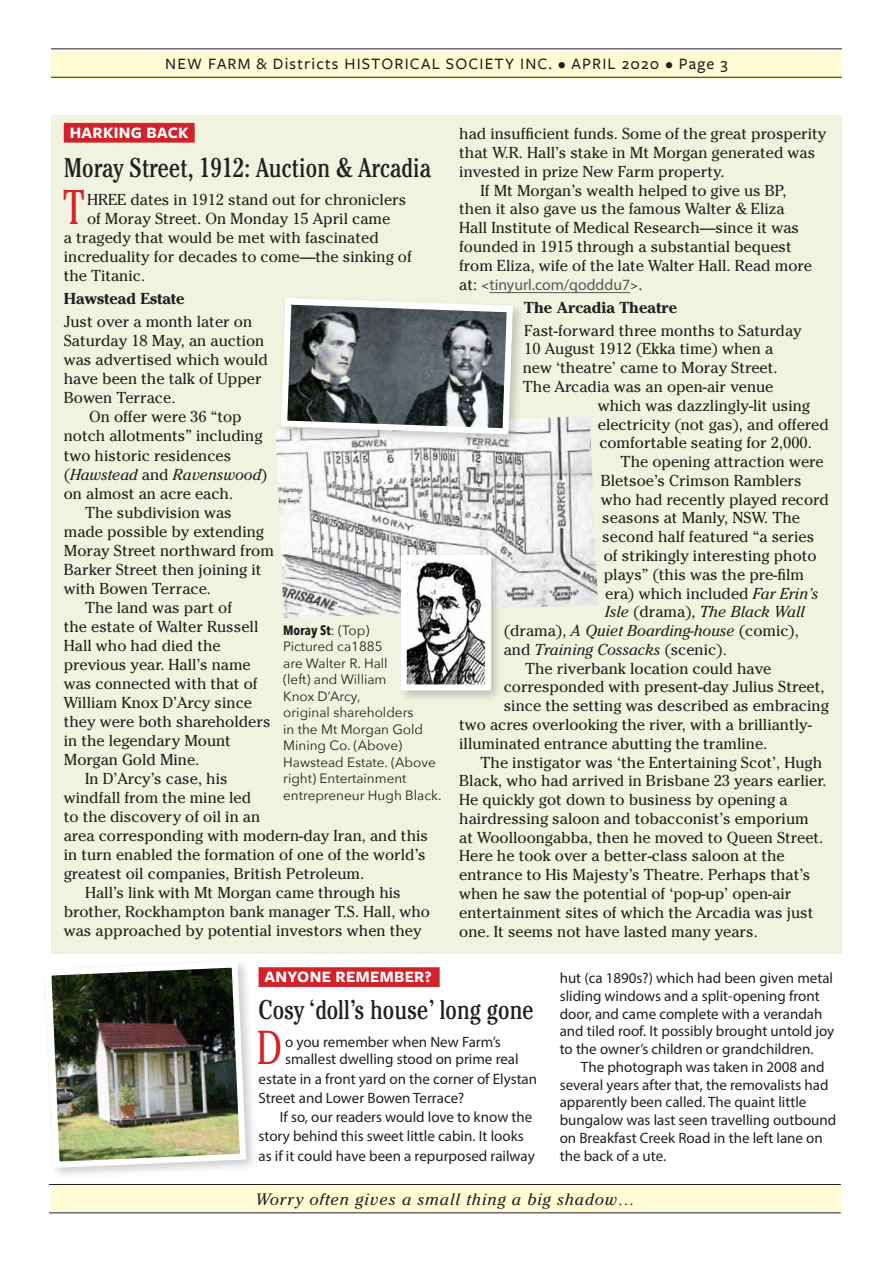
<style>
.page{position:relative;width:893px;height:1263px;background:#fff}
.page>*{position:absolute;margin:0;border:0;box-sizing:border-box;transform-origin:0 0}
.Newsletter-text-intr{font:300 condensed 48.6px "Cheltenham";color:#d1232a}
.Newsletter-text-Myri{font:300 condensed 47.55px "Cheltenham";color:#d1232a}
.Headline{font:condensed 27px "Cheltenham";color:#231f20;scale:.95 1}
.t1{font:500 16.5px "Freight Sans Pro";letter-spacing:.07em;color:#231f20}
.Quotation-Bottom_Lin{font:italic 16.5px "Cheltenham";letter-spacing:.05em;color:#231f20}
.Article-REV_AUTHOR{font:700 16.5px "Freight Sans Pro";letter-spacing:.02em;color:#fff}
.Newsletter-text{font:15.75px/19px "Cheltenham";color:#231f20}
.Newsletter-text-intr-2{font:15.75px "Cheltenham";color:#231f20}
.Newsletter-text-2{font:italic 15.75px "Cheltenham";color:#231f20}
.Newsletter-text-subh{font:700 15.75px "Cheltenham";color:#231f20}
.Newsletter-text-Myri-2{font:15px/17.7px "Myriad Pro";color:#231f20}
.t2{font:13.5px/16.5px "Avenir Next";color:#231f20}
.s1{font-style:italic}
.s2{font-family:"Avenir Next Condensed";font-weight:700}
.s3{font-family:"Myriad Pro";color:#57585a}
.s4{font-style:normal}
</style>
<div class="page">
<div style="left:51px;top:51px;width:789px;height:28px;background:#fffbd2"></div>
<hr style="left:51px;top:48px;width:791px;height:1px;background:#231f20">
<hr style="left:51px;top:77px;width:791px;height:1px;background:#231f20">
<div style="left:51px;top:1184px;width:789px;height:28px;background:#fffbd2"></div>
<div style="left:51px;top:115px;width:791px;height:838px;background:#eff3e0"></div>
<div style="left:64px;top:123px;width:131px;height:20px;background:#d1232a"></div>
<hr style="left:489px;top:292px;width:141px;height:1px;background:#57585a">
<img style="left:276px;top:416px;width:322px;height:202px">
<div style="left:397px;top:551px;width:106px;height:152px;background:#231f20;opacity:.22"></div>
<img style="left:408px;top:562px;width:76px;height:121px">
<div style="left:401px;top:555px;width:90px;height:135px;border:6px solid #fff"></div>
<div style="left:278px;top:294px;width:247px;height:153px;background:#231f20;opacity:.22"></div>
<svg style="left:278px;top:295px;width:238px;height:142px;background:#828788"></svg>
<hr style="left:49px;top:1184px;width:792px;height:1px;background:#231f20">
<hr style="left:49px;top:1212px;width:792px;height:1px;background:#231f20">
<div style="left:42px;top:958px;width:216px;height:222px;background:#231f20;opacity:.22"></div>
<img style="left:42px;top:958px;width:207px;height:213px">
<div style="left:259px;top:967px;width:181px;height:20px;background:#d1232a"></div>
<p class="t1" style="left:165px;top:53px;width:564px">NEW FARM &amp; Districts HISTORICAL SOCIETY INC. • APRIL 2020 • Page 3</p>
<p class="Article-REV_AUTHOR" style="left:70px;top:121px;width:120px">HARKING BACK</p>
<p class="Headline" style="left:64px;top:152px;width:388px">Moray Street, 1912: Auction &amp; Arcadia</p>
<p class="Newsletter-text-intr" style="left:63px;top:178px;width:23px">T</p>
<p class="Newsletter-text-intr-2" style="left:87px;top:190px;width:321px">HREE dates in 1912 stand out for chroniclers</p>
<p class="Newsletter-text-intr-2" style="left:87px;top:209px;width:305px">of Moray Street. On Monday 15 April came</p>
<p class="Newsletter-text-intr-2" style="left:64px;top:228px;width:317px">a tragedy that would be met with fascinated</p>
<p class="Newsletter-text-intr-2" style="left:64px;top:247px;width:350px">increduality for decades to come—the sinking of</p>
<p class="Newsletter-text-intr-2" style="left:64px;top:266px;width:83px">the Titanic.</p>
<p class="Newsletter-text-subh" style="left:64px;top:289px;width:122px">Hawstead Estate</p>
<p class="Newsletter-text" style="left:64px;top:312px;width:206px">Just over a month later on<br>Saturday 18 May, an auction was advertised which would have been the talk of Upper<br>Bowen Terrace.</p>
<p class="Newsletter-text" style="left:64px;top:408px;width:205px;text-indent:25px">On offer were 36 “top notch allotments” including two historic residences (<span class="s1">Hawstead</span> and <span class="s1">Ravenswood</span>) on almost an acre each.</p>
<p class="Newsletter-text" style="left:64px;top:503px;width:212px;text-indent:21px">The subdivision was made possible by extending<br>Moray Street northward from<br>Barker Street then joining it with Bowen Terrace.</p>
<p class="Newsletter-text" style="left:64px;top:598px;width:208px;text-indent:21px">The land was part of<br>the estate of Walter Russell<br>Hall who had died the previous year. Hall’s name was connected with that of<br>William Knox D’Arcy since they were both shareholders in the legendary Mount<br>Morgan Gold Mine.</p>
<p class="Newsletter-text" style="left:64px;top:769px;width:366px;text-indent:21px">In D’Arcy’s case, his<br>windfall from the mine led<br>to the discovery of oil in an<br>area corresponding with modern-day Iran, and this in turn enabled the formation of one of the world’s greatest oil companies, British Petroleum.</p>
<p class="Newsletter-text" style="left:64px;top:883px;width:368px;text-align:center">Hall’s link with Mt Morgan came through his brother, Rockhampton bank manager T.S. Hall, who was approached by potential investors when they</p>
<p class="t2" style="left:283px;top:621px;width:160px"><span class="s2">Moray St</span>: (Top)<br>Pictured ca1885<br>are Walter R. Hall<br>(left) and William<br>Knox D’Arcy,<br>original shareholders<br>in the Mt Morgan Gold<br>Mining Co. (Above)<br>Hawstead Estate. (Above right) Entertainment entrepreneur Hugh Black.</p>
<p class="Newsletter-text" style="left:459px;top:125px;width:369px">had insufficient funds. Some of the great prosperity that W.R. Hall’s stake in Mt Morgan generated was invested in prize New Farm property.</p>
<p class="Newsletter-text" style="left:459px;top:181px;width:354px;text-indent:21px">If Mt Morgan’s wealth helped to give us BP, then it also gave us the famous Walter &amp; Eliza Hall Institute of Medical Research—since it was founded in 1915 through a substantial bequest from Eliza, wife of the late Walter Hall. Read more at: &lt;<span class="s3">tinyurl.com/qodddu7</span>&gt;.</p>
<p class="Newsletter-text-subh" style="left:524px;top:298px;width:154px">The Arcadia Theatre</p>
<p class="Newsletter-text" style="left:524px;top:321px;width:279px">Fast-forward three months to Saturday</p>
<p class="Newsletter-text" style="left:524px;top:340px;width:250px">10 August 1912 (Ekka time) when a</p>
<p class="Newsletter-text" style="left:523px;top:358px;width:256px">new ‘theatre’ came to Moray Street.</p>
<p class="Newsletter-text" style="left:523px;top:377px;width:252px">The Arcadia was an open-air venue</p>
<p class="Newsletter-text" style="left:598px;top:396px;width:214px">which was dazzlingly-lit using</p>
<p class="Newsletter-text" style="left:598px;top:415px;width:232px">electricity (not gas), and offered</p>
<p class="Newsletter-text" style="left:599px;top:433px;width:214px">comfortable seating for 2,000.</p>
<p class="Newsletter-text" style="left:621px;top:452px;width:205px">The opening attraction were</p>
<p class="Newsletter-text" style="left:601px;top:471px;width:202px">Bletsoe’s Crimson Ramblers</p>
<p class="Newsletter-text" style="left:601px;top:490px;width:230px">who had recently played record</p>
<p class="Newsletter-text" style="left:602px;top:508px;width:199px">seasons at Manly, NSW. The</p>
<p class="Newsletter-text" style="left:602px;top:527px;width:213px">second half featured “a series</p>
<p class="Newsletter-text" style="left:604px;top:546px;width:214px">of strikingly interesting photo</p>
<p class="Newsletter-text" style="left:604px;top:565px;width:202px">plays” (this was the pre-film</p>
<p class="Newsletter-text" style="left:605px;top:584px;width:214px">era) which included <span class="s1">Far Erin’s</span></p>
<p class="Newsletter-text-2" style="left:605px;top:603px;width:201px">Isle <span class="s4">(drama),</span> The Black Wall</p>
<p class="Newsletter-text-2" style="left:504px;top:621px;width:297px"><span class="s4">(drama),</span> A Quiet Boarding-house <span class="s4">(comic),</span></p>
<p class="Newsletter-text-2" style="left:504px;top:640px;width:225px"><span class="s4">and</span> Training Cossacks <span class="s4">(scenic).</span></p>
<p class="Newsletter-text" style="left:525px;top:659px;width:248px">The riverbank location could have</p>
<p class="Newsletter-text" style="left:504px;top:677px;width:322px">corresponded with present-day Julius Street,</p>
<p class="Newsletter-text" style="left:504px;top:696px;width:327px">since the setting was described as embracing</p>
<p class="Newsletter-text" style="left:459px;top:715px;width:354px">two acres overlooking the river, with a brilliantly-</p>
<p class="Newsletter-text" style="left:459px;top:734px;width:310px">illuminated entrance abutting the tramline.</p>
<p class="Newsletter-text" style="left:459px;top:753px;width:369px;text-indent:21px">The instigator was ‘the Entertaining Scot’, Hugh Black, who had arrived in Brisbane 23 years earlier.<br>He quickly got down to business by opening a hairdressing saloon and tobacconist’s emporium at Woolloongabba, then he moved to Queen Street.<br>Here he took over a better-class saloon at the entrance to His Majesty’s Theatre. Perhaps that’s when he saw the potential of ‘pop-up’ open-air entertainment sites of which the Arcadia was just one. It seems not have lasted many years.</p>
<p class="Article-REV_AUTHOR" style="left:265px;top:965px;width:169px">ANYONE REMEMBER?</p>
<p class="Headline" style="left:259px;top:994px;width:291px">Cosy ‘doll’s house’ long gone</p>
<p class="Newsletter-text-Myri" style="left:256px;top:1020px;width:28px">D</p>
<p class="Newsletter-text-Myri-2" style="left:285px;top:1033px;width:235px;line-height:17.2px">o you remember when New Farm’s smallest dwelling stood on prime real</p>
<p class="Newsletter-text-Myri-2" style="left:259px;top:1069px;width:280px;line-height:19.4px">estate in a front yard on the corner of Elystan<br>Street and Lower Bowen Terrace?</p>
<p class="Newsletter-text-Myri-2" style="left:259px;top:1107px;width:278px;line-height:19.4px;text-indent:21px">If so, our readers would love to know the story behind this sweet little cabin. It looks as if it could have been a repurposed railway</p>
<p class="Newsletter-text-Myri-2" style="left:560px;top:969px;width:276px">hut (ca 1890s?) which had been given metal sliding windows and a split-opening front door, and came complete with a verandah and tiled roof. It possibly brought untold joy to the owner’s children or grandchildren.</p>
<p class="Newsletter-text-Myri-2" style="left:560px;top:1058px;width:278px;text-indent:21px">The photograph was taken in 2008 and several years after that, the removalists had apparently been called. The quaint little bungalow was last seen travelling outbound on Breakfast Creek Road in the left lane on the back of a ute.</p>
<p class="Quotation-Bottom_Lin" style="left:255px;top:1189px;width:380px">Worry often gives a small thing a big shadow…</p>
</div>
